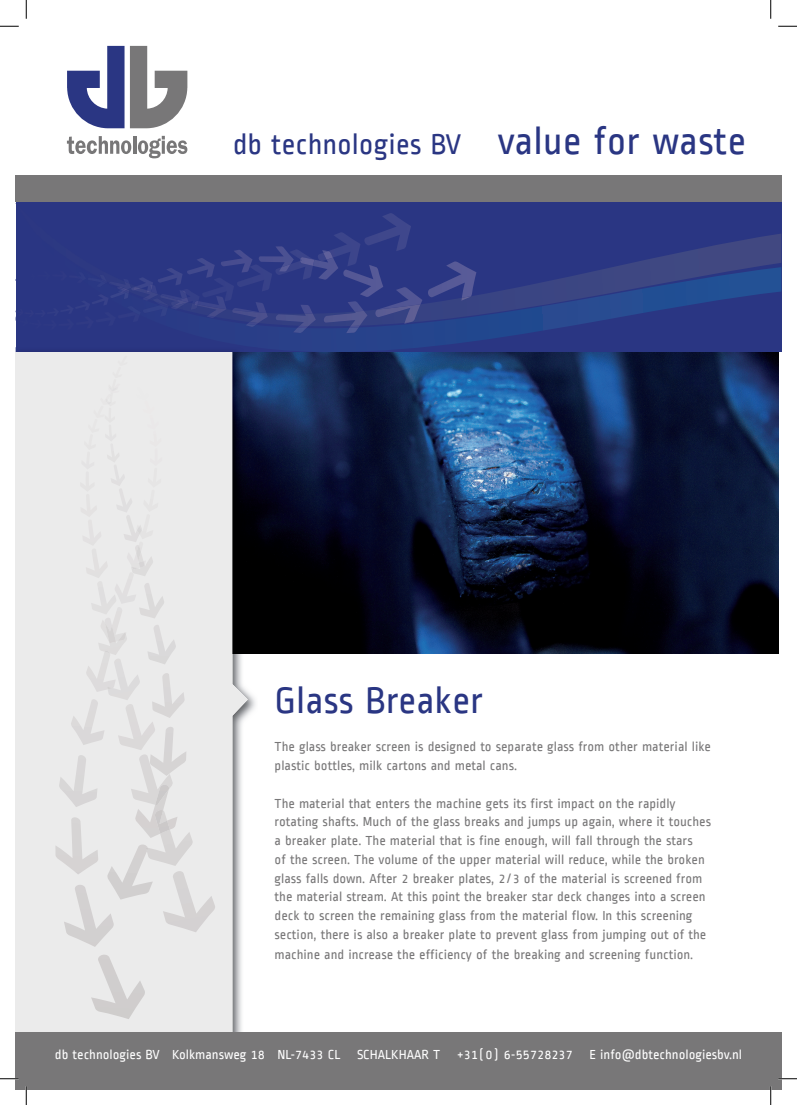
<style>
.page{position:relative;width:797px;height:1105px;background:#fff}
.page>*{position:absolute;margin:0;border:0;box-sizing:border-box;transform-origin:0 0}
.t1{font:38.75px "Ropa Sans";color:#2a3683}
.t2{font:30px "Ropa Sans";color:#2a3683}
.t3{font:13.75px/18.8px "Ropa Sans";color:#787778}
.t4{font:13.75px "Ropa Sans";color:#fff}
.s1{font-size:40px}
</style>
<div class="page">
<svg style="left:67px;top:46px;width:57px;height:82px"></svg>
<svg style="left:130px;top:46px;width:57px;height:82px"></svg>
<svg style="left:67px;top:136px;width:64px;height:18px"></svg>
<hr style="left:133px;top:136px;width:3px;height:18px;background:#787778">
<svg style="left:138px;top:136px;width:49px;height:22px"></svg>
<svg style="left:32px;top:326px;width:749px;height:26px;background:#283985"></svg>
<svg style="left:16px;top:203px;width:765px;height:123px;background:#2c3c85"></svg>
<svg style="left:16px;top:213px;width:460px;height:120px;background:#2e3a85"></svg>
<img style="left:258px;top:352px;width:520px;height:301px">
<img style="left:248px;top:352px;width:10px;height:363px">
<img style="left:16px;top:347px;width:242px;height:5px">
<svg style="left:16px;top:352px;width:232px;height:680px;background:#d7d7d8"></svg>
<div style="left:16px;top:176px;width:765px;height:26px;background:#787778"></div>
<div style="left:16px;top:1032px;width:765px;height:57px;background:#787778"></div>
<svg style="left:91px;top:955px;width:54px;height:64px;background:#e0dfdf"></svg>
<svg style="left:55px;top:356px;width:160px;height:591px;background:#e8e7e7"></svg>
<svg style="left:0;top:25px;width:19px;height:2px"></svg>
<svg style="left:778px;top:25px;width:19px;height:2px"></svg>
<svg style="left:0;top:1078px;width:19px;height:1px"></svg>
<svg style="left:778px;top:1078px;width:19px;height:1px"></svg>
<svg style="left:25px;top:0;width:2px;height:19px"></svg>
<svg style="left:25px;top:1086px;width:2px;height:19px"></svg>
<svg style="left:770px;top:0;width:1px;height:19px"></svg>
<svg style="left:770px;top:1086px;width:1px;height:19px"></svg>
<h2 class="t2" style="left:233px;top:129px;width:515px">db technologies BV <span class="s1">value for waste</span></h2>
<h1 class="t1" style="left:274px;top:680px;width:210px">Glass Breaker</h1>
<p class="t3" style="left:274px;top:738px;width:438px">The glass breaker screen is designed to separate glass from other material like plastic bottles, milk cartons and metal cans.</p>
<p class="t3" style="left:274px;top:794px;width:438px">The material that enters the machine gets its first impact on the rapidly rotating shafts. Much of the glass breaks and jumps up again, where it touches a breaker plate. The material that is fine enough, will fall through the stars<br>of the screen. The volume of the upper material will reduce, while the broken glass falls down. After 2 breaker plates, 2/3 of the material is screened from the material stream. At this point the breaker star deck changes into a screen deck to screen the remaining glass from the material flow. In this screening section, there is also a breaker plate to prevent glass from jumping out of the</p>
<p class="t3" style="left:274px;top:945px;width:420px">machine and increase the efficiency of the breaking and screening function.</p>
<p class="t4" style="left:55px;top:1048px;width:688px">db technologies BV Kolkmansweg 18 NL-7433 CL SCHALKHAAR T +31(0) 6-55728237 E info@dbtechnologiesbv.nl</p>
</div>
